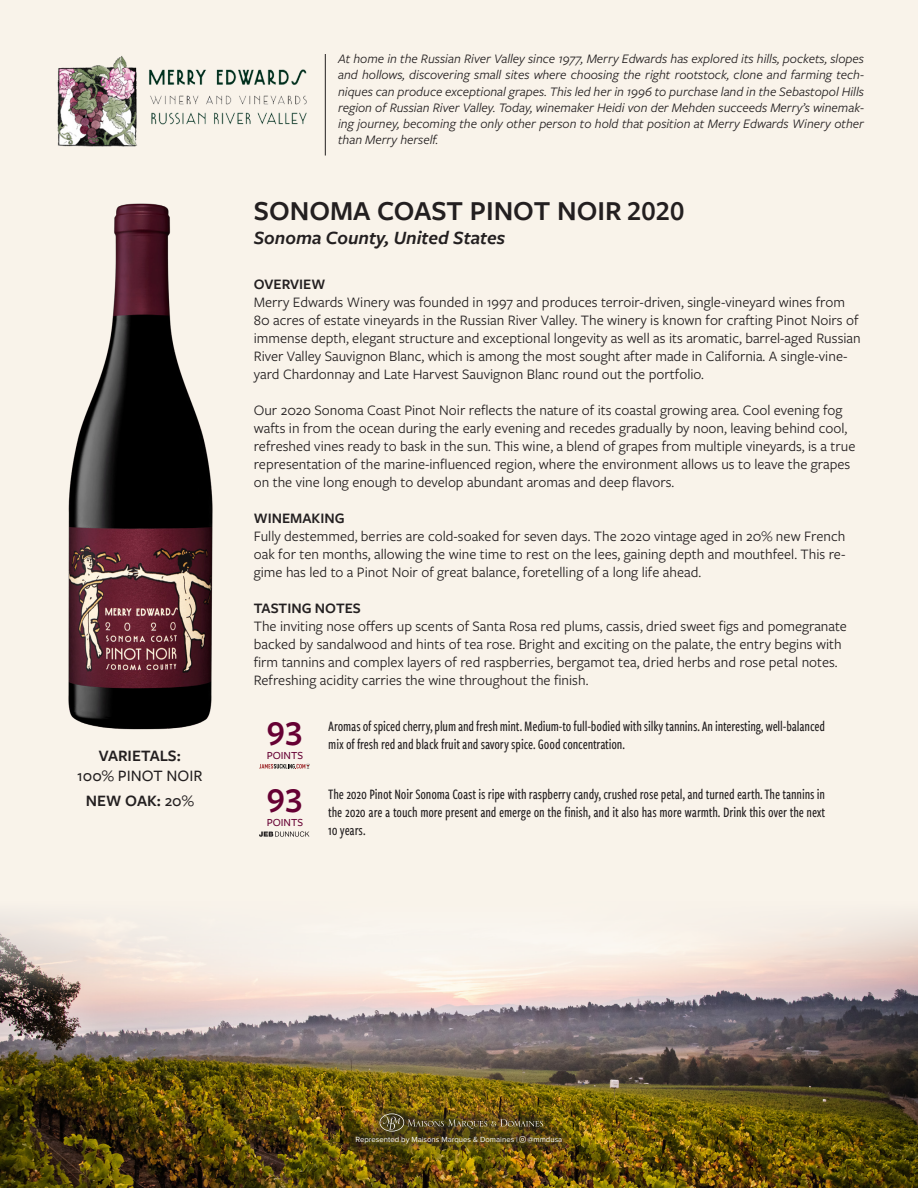
<style>
.page{position:relative;width:918px;height:1188px;background:#f9f3ea}
.page>*{position:absolute;margin:0;border:0;box-sizing:border-box;transform-origin:0 0}
.t1{font:600 36.15px "Freight Sans Pro";color:#603}
.t2{font:600 28.5px "Freight Sans Pro";color:#231f20}
.t3{font:italic 600 19.5px "Freight Sans Pro";color:#231f20}
.t4{font:600 16.5px "Freight Sans Pro";color:#231f20}
.t5{font:500 16.5px "Freight Sans Pro";color:#231f20}
.t6{font:15px/18px "Freight Sans Pro";color:#231f20}
.t7{font:500 15px/18px "Freight Sans Cmp Pro";letter-spacing:-.01em;color:#231f20;text-align:justify}
.t8{font:600 15px "Freight Sans Pro";color:#231f20}
.t9{font:italic 13.5px/16.2px "Freight Sans Pro";color:#231f20;text-align:justify}
.t10{font:500 11.25px "Freight Sans Pro";color:#603}
.t11{font:7.8px "Proxima Nova";color:#fff}
.s1{font-weight:500}
</style>
<div class="page">
<img style="left:0;top:917px;width:918px;height:271px">
<div style="left:342px;top:1099px;width:234px;height:58px;background:#231f20;opacity:.75"></div>
<img style="left:380px;top:1113px;width:163px;height:29px">
<img style="left:57px;top:56px;width:250px;height:91px">
<img style="left:68px;top:203px;width:145px;height:527px">
<svg style="left:259px;top:764px;width:50px;height:5px"></svg>
<svg style="left:259px;top:831px;width:50px;height:6px"></svg>
<hr style="left:325px;top:54px;width:1px;height:102px;background:#231f20">
<p class="t4" style="left:99px;top:745px;width:83px">VARIETALS:</p>
<p class="t5" style="left:77px;top:764px;width:127px">100% PINOT NOIR</p>
<p class="t4" style="left:86px;top:790px;width:110px">NEW OAK: <span class="s1">20%</span></p>
<p class="t9" style="left:338px;top:50px;width:527px">At home in the Russian River Valley since 1977, Merry Edwards has explored its hills, pockets, slopes and hollows, discovering small sites where choosing the right rootstock, clone and farming tech&shy;niques can produce exceptional grapes. This led her in 1996 to purchase land in the Sebastopol Hills region of Russian River Valley. Today, winemaker Heidi von der Mehden succeeds Merry’s winemak&shy;ing journey, becoming the only other person to hold that position at Merry Edwards Winery other than Merry herself.</p>
<p class="t2" style="left:254px;top:192px;width:432px">SONOMA COAST PINOT NOIR 2020</p>
<p class="t3" style="left:254px;top:224px;width:253px">Sonoma County, United States</p>
<p class="t8" style="left:254px;top:274px;width:73px">OVERVIEW</p>
<p class="t6" style="left:254px;top:292px;width:609px">Merry Edwards Winery was founded in 1997 and produces terroir-driven, single-vineyard wines from 80 acres of estate vineyards in the Russian River Valley. The winery is known for crafting Pinot Noirs of immense depth, elegant structure and exceptional longevity as well as its aromatic, barrel-aged Russian River Valley Sauvignon Blanc, which is among the most sought after made in California. A single-vine&shy;yard Chardonnay and Late Harvest Sauvignon Blanc round out the portfolio.</p>
<p class="t6" style="left:254px;top:400px;width:603px">Our 2020 Sonoma Coast Pinot Noir reflects the nature of its coastal growing area. Cool evening fog wafts in from the ocean during the early evening and recedes gradually by noon, leaving behind cool, refreshed vines ready to bask in the sun. This wine, a blend of grapes from multiple vineyards, is a true representation of the marine-influenced region, where the environment allows us to leave the grapes on the vine long enough to develop abundant aromas and deep flavors.</p>
<p class="t8" style="left:254px;top:508px;width:92px">WINEMAKING</p>
<p class="t6" style="left:254px;top:526px;width:593px;text-align:justify">Fully destemmed, berries are cold-soaked for seven days. The 2020 vintage aged in 20% new French oak for ten months, allowing the wine time to rest on the lees, gaining depth and mouthfeel. This re&shy;gime has led to a Pinot Noir of great balance, foretelling of a long life ahead.</p>
<p class="t8" style="left:254px;top:598px;width:109px">TASTING NOTES</p>
<p class="t6" style="left:254px;top:616px;width:595px">The inviting nose offers up scents of Santa Rosa red plums, cassis, dried sweet figs and pomegranate backed by sandalwood and hints of tea rose. Bright and exciting on the palate, the entry begins with firm tannins and complex layers of red raspberries, bergamot tea, dried herbs and rose petal notes.<br>Refreshing acidity carries the wine throughout the finish.</p>
<p class="t1" style="left:267px;top:709px;width:38px">93</p>
<p class="t10" style="left:267px;top:747px;width:38px">POINTS</p>
<p class="t1" style="left:267px;top:776px;width:38px">93</p>
<p class="t10" style="left:267px;top:815px;width:38px">POINTS</p>
<p class="t7" style="left:328px;top:717px;width:498px">Aromas of spiced cherry, plum and fresh mint. Medium-to full-bodied with silky tannins. An interesting, well-balanced mix of fresh red and black fruit and savory spice. Good concentration.</p>
<p class="t7" style="left:328px;top:784px;width:498px">The 2020 Pinot Noir Sonoma Coast is ripe with raspberry candy, crushed rose petal, and turned earth. The tannins in the 2020 are a touch more present and emerge on the finish, and it also has more warmth. Drink this over the next 10 years.</p>
<p class="t11" style="left:356px;top:1133px;width:208px">Represented by Maisons Marques &amp; Domaines | @mmdusa</p>
</div>
